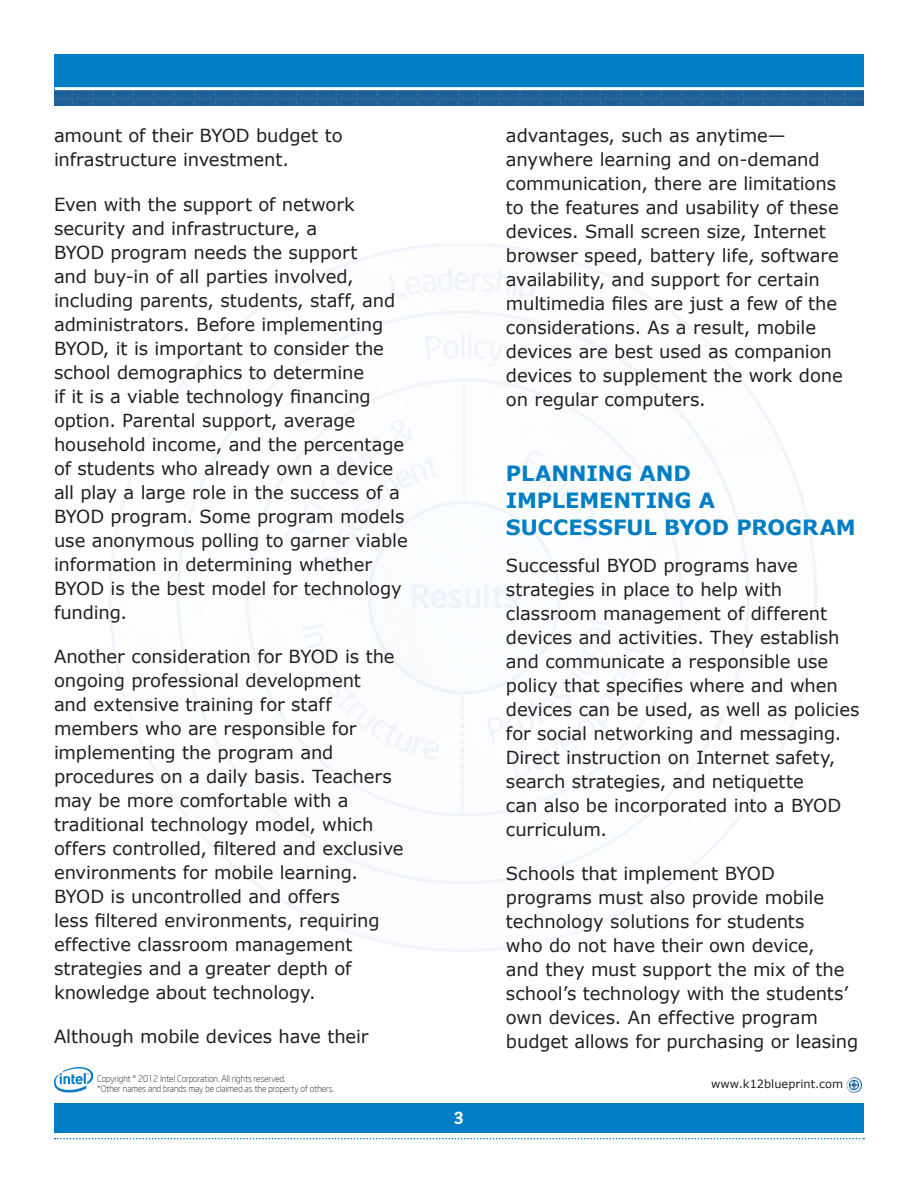
<style>
.page{position:relative;width:918px;height:1188px;background:#fff}
.page>*{position:absolute;margin:0;border:0;box-sizing:border-box;transform-origin:0 0}
._02a-Body_Subhead_Le{font:700 21px/27px "Verdana";letter-spacing:-.005em;color:#007ec5}
._03-Body_Text{font:18px/24px "Verdana";letter-spacing:-.005em;color:#231f20}
.t1{font:700 18px "Kreon";color:#fff}
.t2{font:11.4px "Verdana";color:#231f20}
.t3{font:300 9px/10.8px "Neo Sans Intel";color:#231f20}
</style>
<div class="page">
<img style="left:54px;top:87px;width:810px;height:18px">
<div style="left:54px;top:54px;width:810px;height:33px;background:#007ec5"></div>
<hr style="left:55px;top:87px;width:810px;height:3px;background:#fff">
<img style="left:847px;top:1077px;width:15px;height:16px">
<svg style="left:55px;top:1138px;width:809px;height:1px"></svg>
<div style="left:54px;top:1104px;width:810px;height:29px;background:#007ec5"></div>
<img style="left:54px;top:1067px;width:38px;height:26px">
<p class="_03-Body_Text" style="left:54px;top:124px;width:290px">amount of their BYOD budget to infrastructure investment.</p>
<p class="_03-Body_Text" style="left:54px;top:192px;width:355px">Even with the support of network security and infrastructure, a<br>BYOD program needs the support<br>and buy-in of all parties involved, including parents, students, staff, and administrators. Before implementing BYOD, it is important to consider the school demographics to determine<br>if it is a viable technology financing option. Parental support, average household income, and the percentage of students who already own a device all play a large role in the success of a BYOD program. Some program models use anonymous polling to garner viable information in determining whether BYOD is the best model for technology funding.</p>
<p class="_03-Body_Text" style="left:54px;top:644px;width:351px">Another consideration for BYOD is the ongoing professional development<br>and extensive training for staff members who are responsible for implementing the program and procedures on a daily basis. Teachers may be more comfortable with a traditional technology model, which offers controlled, filtered and exclusive environments for mobile learning.<br>BYOD is uncontrolled and offers<br>less filtered environments, requiring effective classroom management strategies and a greater depth of knowledge about technology.</p>
<p class="_03-Body_Text" style="left:54px;top:1024px;width:316px">Although mobile devices have their</p>
<p class="t3" style="left:97px;top:1073px;width:238px">Copyright © 2012 Intel Corporation. All rights reserved.<br>*Other names and brands may be claimed as the property of others.</p>
<p class="t1" style="left:454px;top:1107px;width:11px">3</p>
<p class="_03-Body_Text" style="left:506px;top:124px;width:338px">advantages, such as anytime— anywhere learning and on-demand communication, there are limitations to the features and usability of these devices. Small screen size, Internet browser speed, battery life, software availability, and support for certain multimedia files are just a few of the considerations. As a result, mobile devices are best used as companion devices to supplement the work done on regular computers.</p>
<p class="_02a-Body_Subhead_Le" style="left:506px;top:459px;width:351px">PLANNING AND<br>IMPLEMENTING A<br>SUCCESSFUL BYOD PROGRAM</p>
<p class="_03-Body_Text" style="left:506px;top:553px;width:355px">Successful BYOD programs have strategies in place to help with classroom management of different devices and activities. They establish and communicate a responsible use policy that specifies where and when devices can be used, as well as policies for social networking and messaging.<br>Direct instruction on Internet safety, search strategies, and netiquette<br>can also be incorporated into a BYOD curriculum.</p>
<p class="_03-Body_Text" style="left:506px;top:862px;width:354px">Schools that implement BYOD programs must also provide mobile technology solutions for students<br>who do not have their own device,<br>and they must support the mix of the school’s technology with the students’ own devices. An effective program budget allows for purchasing or leasing</p>
<p class="t2" style="left:711px;top:1077px;width:133px">www.k12blueprint.com</p>
</div>
